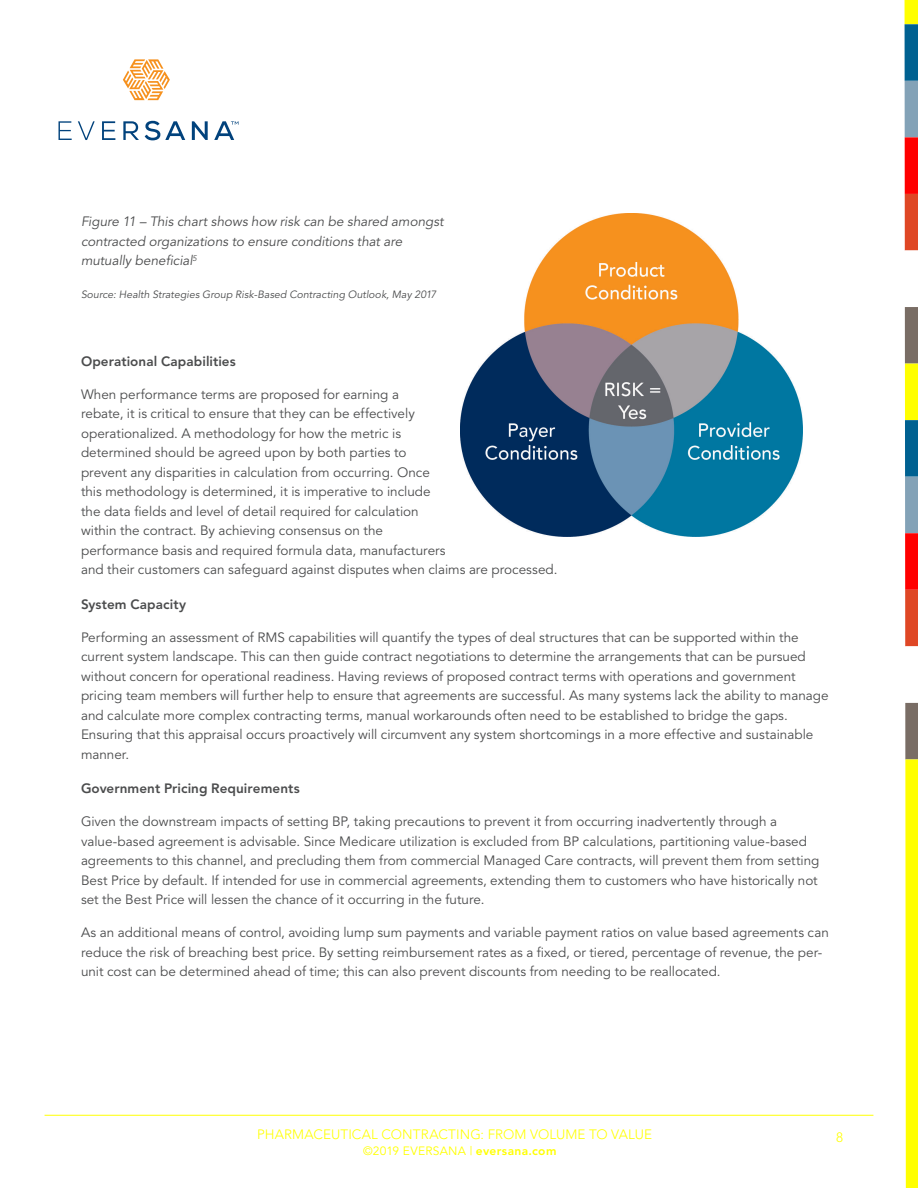
<style>
.page{position:relative;width:918px;height:1188px;background:#fff}
.page>*{position:absolute;margin:0;border:0;box-sizing:border-box;transform-origin:0 0}
.t1{font:13.5px/19.5px "Avenir";color:#4b4c4d}
.t2{font:italic 13.5px/19.5px "Avenir";color:#4b4c4d}
.t3{font:800 13.5px "Avenir";letter-spacing:.005em;color:#4b4c4d}
.t4{font:300 13.5px "Avenir";letter-spacing:.01em;color:#ff0}
.t5{font:12px "Avenir";letter-spacing:.02em;color:#ff0}
.t6{font:italic 10.5px "Avenir";letter-spacing:.005em;color:#4b4c4d}
.s1{font-weight:800}
</style>
<div class="page">
<div style="left:905px;top:0;width:13px;height:24px;background:#ff0"></div>
<div style="left:905px;top:24px;width:13px;height:57px;background:#006191"></div>
<div style="left:905px;top:81px;width:13px;height:56px;background:#83a2b7"></div>
<div style="left:905px;top:137px;width:13px;height:57px;background:#f00"></div>
<div style="left:905px;top:194px;width:13px;height:56px;background:#df4725"></div>
<div style="left:905px;top:307px;width:13px;height:57px;background:#796d65"></div>
<div style="left:905px;top:364px;width:13px;height:56px;background:#ff0"></div>
<div style="left:905px;top:420px;width:13px;height:57px;background:#006191"></div>
<div style="left:905px;top:477px;width:13px;height:56px;background:#83a2b7"></div>
<div style="left:905px;top:533px;width:13px;height:57px;background:#f00"></div>
<div style="left:905px;top:590px;width:13px;height:56px;background:#df4725"></div>
<div style="left:905px;top:703px;width:13px;height:56px;background:#796d65"></div>
<svg style="left:905px;top:759px;width:13px;height:429px;background:#fefe0b"></svg>
<hr style="left:45px;top:1115px;width:828px;height:1px;background:#ff0">
<svg style="left:59px;top:121px;width:13px;height:19px"></svg>
<svg style="left:78px;top:121px;width:17px;height:19px"></svg>
<svg style="left:102px;top:121px;width:13px;height:19px"></svg>
<svg style="left:123px;top:121px;width:16px;height:19px"></svg>
<svg style="left:145px;top:121px;width:40px;height:19px"></svg>
<svg style="left:192px;top:121px;width:16px;height:19px"></svg>
<svg style="left:123px;top:59px;width:47px;height:41px"></svg>
<svg style="left:214px;top:121px;width:24px;height:19px"></svg>
<img style="left:461px;top:213px;width:341px;height:324px">
<p class="t2" style="left:81px;top:213px;width:364px">Figure 11 – This chart shows how risk can be shared amongst contracted organizations to ensure conditions that are mutually beneficial<sup>5</sup></p>
<p class="t6" style="left:81px;top:290px;width:357px">Source: Health Strategies Group Risk-Based Contracting Outlook, May 2017</p>
<p class="t3" style="left:81px;top:356px;width:156px">Operational Capabilities</p>
<p class="t1" style="left:81px;top:386px;width:478px">When performance terms are proposed for earning a<br>rebate, it is critical to ensure that they can be effectively<br>operationalized. A methodology for how the metric is<br>determined should be agreed upon by both parties to<br>prevent any disparities in calculation from occurring. Once<br>this methodology is determined, it is imperative to include<br>the data fields and level of detail required for calculation<br>within the contract. By achieving consensus on the<br>performance basis and required formula data, manufacturers<br>and their customers can safeguard against disputes when claims are processed.</p>
<p class="t3" style="left:81px;top:599px;width:107px">System Capacity</p>
<p class="t1" style="left:81px;top:629px;width:749px">Performing an assessment of RMS capabilities will quantify the types of deal structures that can be supported within the current system landscape. This can then guide contract negotiations to determine the arrangements that can be pursued without concern for operational readiness. Having reviews of proposed contract terms with operations and government pricing team members will further help to ensure that agreements are successful. As many systems lack the ability to manage and calculate more complex contracting terms, manual workarounds often need to be established to bridge the gaps.<br>Ensuring that this appraisal occurs proactively will circumvent any system shortcomings in a more effective and sustainable manner.</p>
<p class="t3" style="left:81px;top:783px;width:220px">Government Pricing Requirements</p>
<p class="t1" style="left:81px;top:813px;width:740px">Given the downstream impacts of setting BP, taking precautions to prevent it from occurring inadvertently through a value-based agreement is advisable. Since Medicare utilization is excluded from BP calculations, partitioning value-based agreements to this channel, and precluding them from commercial Managed Care contracts, will prevent them from setting Best Price by default. If intended for use in commercial agreements, extending them to customers who have historically not set the Best Price will lessen the chance of it occurring in the future.</p>
<p class="t1" style="left:81px;top:924px;width:749px">As an additional means of control, avoiding lump sum payments and variable payment ratios on value based agreements can reduce the risk of breaching best price. By setting reimbursement rates as a fixed, or tiered, percentage of revenue, the per&shy;unit cost can be determined ahead of time; this can also prevent discounts from needing to be reallocated.</p>
<p class="t4" style="left:257px;top:1126px;width:397px">PHARMACEUTICAL CONTRACTING: FROM VOLUME TO VALUE</p>
<p class="t5" style="left:363px;top:1146px;width:195px">©2019 EVERSANA | <span class="s1">eversana.com</span></p>
<p class="t4" style="left:836px;top:1129px;width:9px">8</p>
</div>
